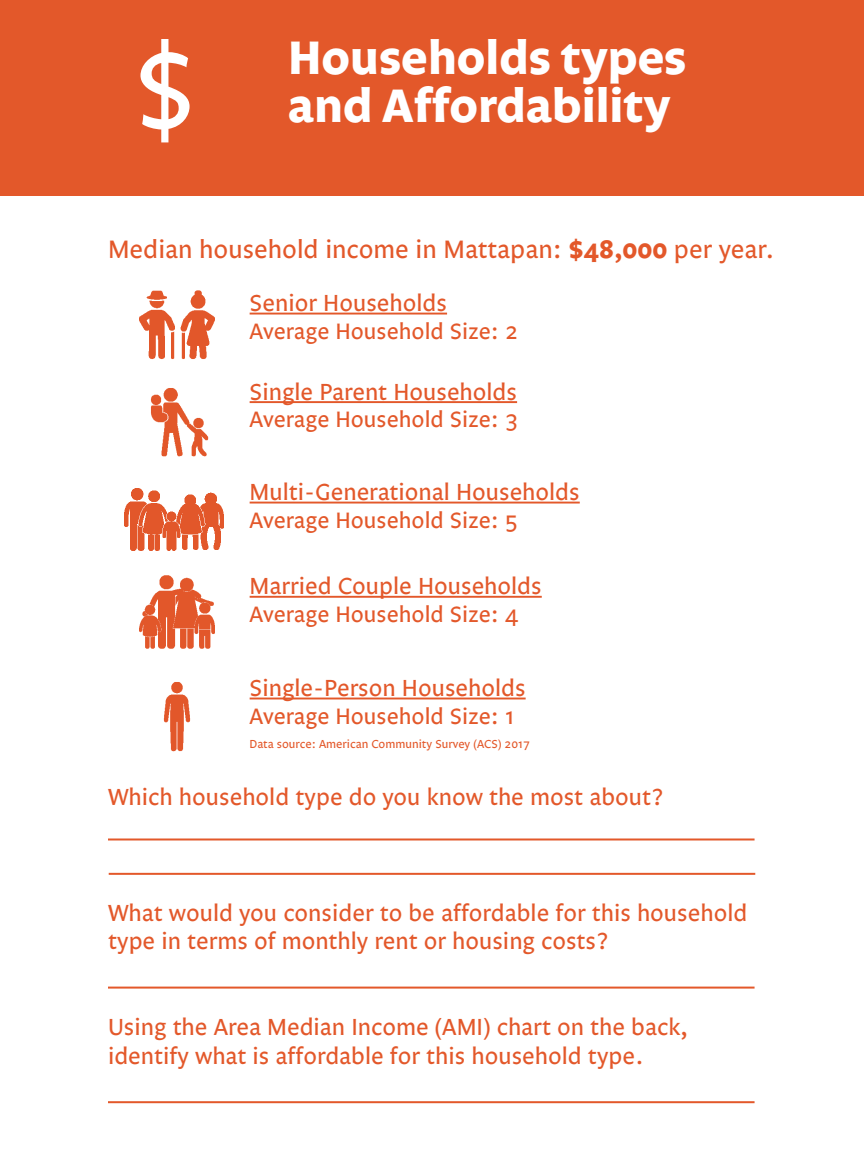
<style>
.page{position:relative;width:864px;height:1152px;background:#fff}
.page>*{position:absolute;margin:0;border:0;box-sizing:border-box;transform-origin:0 0}
.t1{font:120px "Legato OT";color:#fff}
.t2{font:700 48px/48px "Legato OT";color:#fff}
.Fact{font:26px "Legato OT";color:#e3582a}
.t3{font:24px/28.8px "Legato OT";color:#e3582a}
.t4{font:23px "Legato OT";color:#e3582a}
.t5{font:12px "Legato OT";color:#e3582a}
.s1{font-weight:700}
</style>
<div class="page">
<div style="left:0;top:0;width:864px;height:196px;background:#e3582a"></div>
<img style="left:139px;top:290px;width:76px;height:69px">
<hr style="left:250px;top:313px;width:197px;height:2px;background:#e3582a">
<hr style="left:250px;top:401px;width:267px;height:2px;background:#e3582a">
<img style="left:125px;top:488px;width:99px;height:62px">
<hr style="left:250px;top:502px;width:330px;height:2px;background:#e3582a">
<hr style="left:250px;top:596px;width:292px;height:2px;background:#e3582a">
<img style="left:139px;top:575px;width:76px;height:74px">
<hr style="left:250px;top:698px;width:276px;height:1px;background:#e3582a">
<img style="left:163px;top:682px;width:28px;height:70px">
<hr style="left:108px;top:839px;width:647px;height:2px;background:#e3582a">
<hr style="left:108px;top:1101px;width:647px;height:2px;background:#e3582a">
<hr style="left:108px;top:987px;width:647px;height:2px;background:#e3582a">
<hr style="left:109px;top:873px;width:646px;height:2px;background:#e3582a">
<img style="left:150px;top:388px;width:59px;height:69px">
<p class="t1" style="left:132px;top:19px;width:69px">$</p>
<p class="t2" style="left:288px;top:36px;width:400px">Households types and Affordability</p>
<p class="Fact" style="left:108px;top:234px;width:668px">Median household income in Mattapan: <span class="s1">$48,000</span> per year.</p>
<p class="t3" style="left:250px;top:290px;width:199px">Senior Households</p>
<p class="t4" style="left:250px;top:318px;width:270px">Average Household Size: 2</p>
<p class="t3" style="left:250px;top:378px;width:269px">Single Parent Households</p>
<p class="t4" style="left:250px;top:406px;width:270px">Average Household Size: 3</p>
<p class="t3" style="left:250px;top:479px;width:332px">Multi-Generational Households</p>
<p class="t4" style="left:250px;top:507px;width:270px">Average Household Size: 5</p>
<p class="t3" style="left:250px;top:573px;width:294px">Married Couple Households</p>
<p class="t4" style="left:250px;top:601px;width:270px">Average Household Size: 4</p>
<p class="t3" style="left:250px;top:675px;width:278px">Single-Person Households</p>
<p class="t4" style="left:250px;top:703px;width:266px">Average Household Size: 1</p>
<p class="t5" style="left:250px;top:737px;width:282px">Data source: American Community Survey (ACS) 2017</p>
<p class="t3" style="left:108px;top:784px;width:557px">Which household type do you know the most about?</p>
<p class="t3" style="left:108px;top:900px;width:641px;line-height:28px">What would you consider to be affordable for this household type in terms of monthly rent or housing costs?</p>
<p class="t3" style="left:108px;top:1013px;width:582px">Using the Area Median Income (AMI) chart on the back, identify what is affordable for this household type.</p>
</div>
